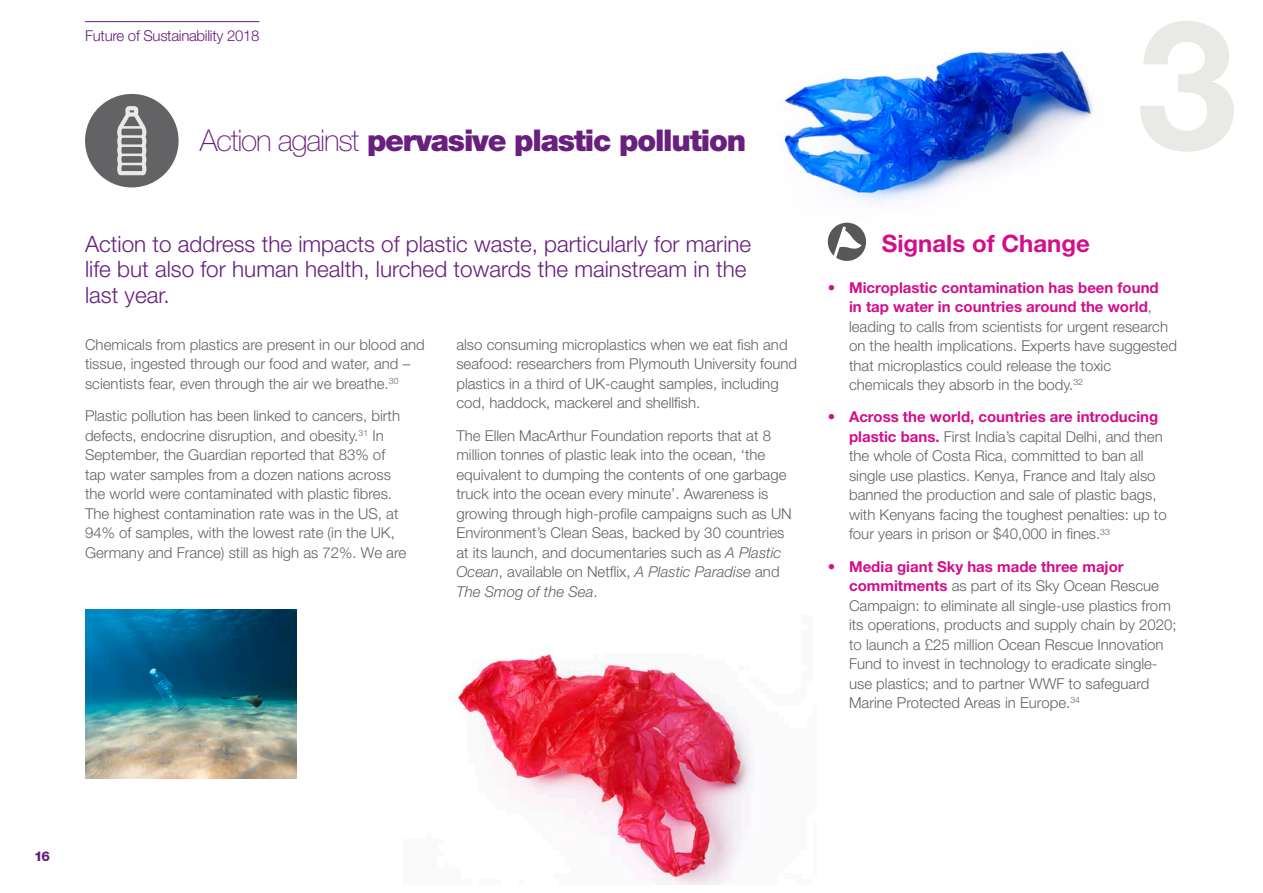
<style>
.page{position:relative;width:1263px;height:893px;background:#fff}
.page>*{position:absolute;margin:0;border:0;box-sizing:border-box;transform-origin:0 0}
.t1{font:700 180px "Helvetica Neue";color:#e9e9e5}
.t2{font:900 30px "Helvetica Neue";letter-spacing:-.04em;color:#681f7d}
.t3{font:700 24px "Helvetica Neue";color:#d20e8c}
.t4{font:300 22.5px/25.5px "Helvetica Neue";color:#681f7d}
.t5{font:300 15px/19.5px "Helvetica Neue";color:#636366}
.t6{font:300 15px "Helvetica Neue";letter-spacing:-.02em;color:#681f7d}
.t7{font:800 13.5px "Helvetica Neue";color:#681f7d}
.s1{font-weight:100}
.s2{font-style:italic}
.s3{font-weight:700;color:#d20e8c}
</style>
<div class="page">
<hr style="left:85px;top:21px;width:174px;height:1px;background:#681f7d">
<img style="left:451px;top:648px;width:301px;height:236px">
<img style="left:777px;top:48px;width:316px;height:175px">
<svg style="left:828px;top:223px;width:38px;height:38px"></svg>
<img style="left:85px;top:610px;width:211px;height:168px">
<div style="left:85px;top:94px;width:94px;height:93px;background:#636366;border-radius:50%"></div>
<svg style="left:117px;top:106px;width:29px;height:69px"></svg>
<p class="t6" style="left:85px;top:27px;width:176px">Future of Sustainability 2018</p>
<p class="t2" style="left:200px;top:123px;width:548px"><span class="s1">Action against</span> pervasive plastic pollution</p>
<p class="t4" style="left:85px;top:230px;width:668px">Action to address the impacts of plastic waste, particularly for marine life but also for human health, lurched towards the mainstream in the last year.</p>
<p class="t5" style="left:456px;top:334px;width:342px">also consuming microplastics when we eat fish and seafood: researchers from Plymouth University found plastics in a third of UK-caught samples, including cod, haddock, mackerel and shellfish.</p>
<p class="t5" style="left:456px;top:425px;width:337px">The Ellen MacArthur Foundation reports that at 8 million tonnes of plastic leak into the ocean, ‘the equivalent to dumping the contents of one garbage truck into the ocean every minute’. Awareness is growing through high-profile campaigns such as UN Environment’s Clean Seas, backed by 30 countries at its launch, and documentaries such as <span class="s2">A Plastic Ocean</span>, available on Netflix, <span class="s2">A Plastic Paradise</span> and <span class="s2">The Smog of the Sea</span>.</p>
<p class="t5" style="left:85px;top:334px;width:341px">Chemicals from plastics are present in our blood and tissue, ingested through our food and water, and – scientists fear, even through the air we breathe.<sup>30</sup></p>
<p class="t5" style="left:85px;top:406px;width:323px">Plastic pollution has been linked to cancers, birth defects, endocrine disruption, and obesity.<sup>31</sup> In September, the Guardian reported that 83% of tap water samples from a dozen nations across the world were contaminated with plastic fibres.<br>The highest contamination rate was in the US, at 94% of samples, with the lowest rate (in the UK, Germany and France) still as high as 72%. We are</p>
<p class="t1" style="left:1137px;top:-26px;width:102px">3</p>
<p class="t3" style="left:882px;top:229px;width:209px">Signals of Change</p>
<p class="t5" style="left:849px;top:277px;width:329px;text-indent:-21px"><span class="s3">• Microplastic contamination has been found<br>in tap water in countries around the world</span>, leading to calls from scientists for urgent research on the health implications. Experts have suggested that microplastics could release the toxic chemicals they absorb in the body.<sup>32</sup></p>
<p class="t5" style="left:849px;top:407px;width:319px;text-indent:-21px"><span class="s3">• Across the world, countries are introducing plastic bans.</span> First India’s capital Delhi, and then the whole of Costa Rica, committed to ban all single use plastics. Kenya, France and Italy also banned the production and sale of plastic bags, with Kenyans facing the toughest penalties: up to four years in prison or $40,000 in fines.<sup>33</sup></p>
<p class="t5" style="left:849px;top:556px;width:329px;text-indent:-21px"><span class="s3">• Media giant Sky has made three major commitments</span> as part of its Sky Ocean Rescue Campaign: to eliminate all single-use plastics from its operations, products and supply chain by 2020; to launch a £25 million Ocean Rescue Innovation Fund to invest in technology to eradicate single&shy;use plastics; and to partner WWF to safeguard Marine Protected Areas in Europe.<sup>34</sup></p>
<p class="t7" style="left:34px;top:848px;width:17px">16</p>
</div>
